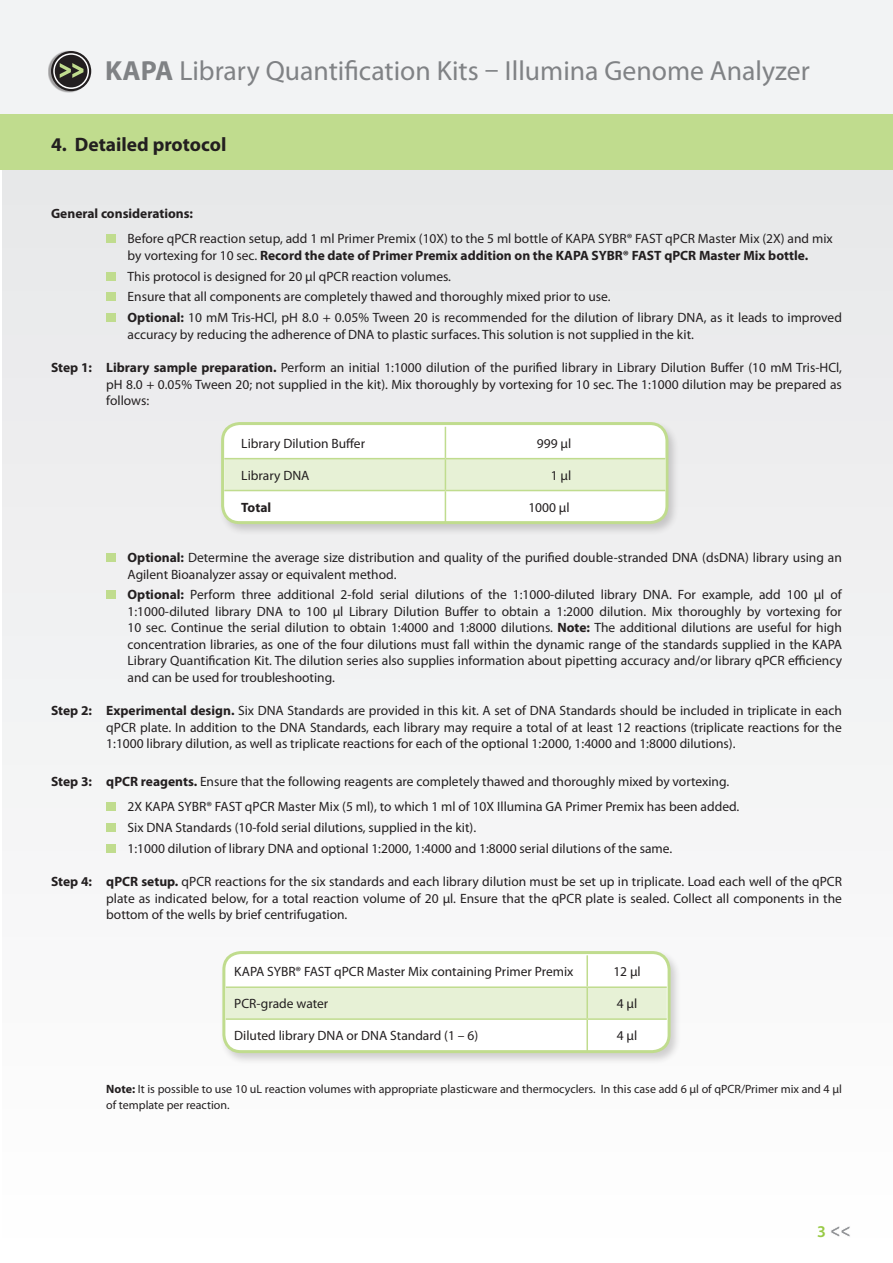
<style>
.page{position:relative;width:893px;height:1263px;background:#fff}
.page>*{position:absolute;margin:0;border:0;box-sizing:border-box;transform-origin:0 0}
.t1{font:27.75px "Myriad Pro";color:#808285}
.t2{font:700 19.5px "Myriad Pro";color:#231f20}
.t3{font:600 16.5px "Myriad Pro";color:#98ca45}
.t4{font:13.5px/16.5px "Myriad Pro";color:#231f20}
.t5{font:700 13.5px "Myriad Pro";color:#231f20}
.t6{font:12px/16.5px "Myriad Pro";color:#231f20}
.s1{font-weight:700}
</style>
<div class="page">
<div style="left:0;top:0;width:893px;height:115px;background:#f2f3f4"></div>
<div style="left:48px;top:50px;width:42px;height:43px;background:#231f20;opacity:.4"></div>
<svg style="left:51px;top:51px;width:40px;height:40px"></svg>
<svg style="left:60px;top:63px;width:23px;height:15px"></svg>
<div style="left:53px;top:53px;width:36px;height:36px;border:2px solid #fff;border-radius:50%"></div>
<div style="left:2px;top:166px;width:891px;height:1097px;background:#f2f3f4"></div>
<div style="left:0;top:115px;width:893px;height:55px;background:#c0dc8e"></div>
<div style="left:106px;top:234px;width:9px;height:9px;background:#c0dc8e"></div>
<div style="left:106px;top:272px;width:9px;height:8px;background:#c0dc8e"></div>
<div style="left:106px;top:292px;width:9px;height:9px;background:#c0dc8e"></div>
<div style="left:106px;top:313px;width:9px;height:9px;background:#c0dc8e"></div>
<div style="left:106px;top:553px;width:9px;height:9px;background:#c0dc8e"></div>
<div style="left:106px;top:590px;width:9px;height:9px;background:#c0dc8e"></div>
<div style="left:106px;top:802px;width:9px;height:9px;background:#c0dc8e"></div>
<div style="left:106px;top:823px;width:9px;height:9px;background:#c0dc8e"></div>
<div style="left:106px;top:844px;width:9px;height:9px;background:#c0dc8e"></div>
<div style="left:219px;top:420px;width:461px;height:116px;background:#231f20;opacity:.2"></div>
<div style="left:223px;top:424px;width:444px;height:99px;background:#fff;border-radius:17px"></div>
<div style="left:221px;top:422px;width:447px;height:102px;border:3px solid #c0dc8e;border-radius:17px"></div>
<div style="left:224px;top:459px;width:441px;height:31px;background:#e7f1d6"></div>
<hr style="left:445px;top:427px;width:1px;height:31px;background:#c0dc8e">
<hr style="left:224px;top:458px;width:221px;height:1px;background:#c0dc8e">
<hr style="left:445px;top:458px;width:220px;height:1px;background:#c0dc8e">
<hr style="left:445px;top:459px;width:1px;height:31px;background:#c0dc8e">
<hr style="left:224px;top:490px;width:221px;height:1px;background:#c0dc8e">
<hr style="left:445px;top:490px;width:220px;height:1px;background:#c0dc8e">
<hr style="left:445px;top:491px;width:1px;height:31px;background:#c0dc8e">
<div style="left:220px;top:949px;width:462px;height:116px;background:#231f20;opacity:.2"></div>
<div style="left:224px;top:952px;width:445px;height:99px;background:#fff;border-radius:17px"></div>
<div style="left:222px;top:951px;width:449px;height:102px;border:3px solid #c0dc8e;border-radius:17px"></div>
<div style="left:226px;top:988px;width:441px;height:30px;background:#e7f1d6"></div>
<hr style="left:586px;top:955px;width:2px;height:31px;background:#c0dc8e">
<hr style="left:226px;top:986px;width:361px;height:2px;background:#c0dc8e">
<hr style="left:587px;top:986px;width:80px;height:2px;background:#c0dc8e">
<hr style="left:586px;top:988px;width:2px;height:30px;background:#c0dc8e">
<hr style="left:226px;top:1018px;width:361px;height:2px;background:#c0dc8e">
<hr style="left:587px;top:1018px;width:80px;height:2px;background:#c0dc8e">
<hr style="left:586px;top:1020px;width:2px;height:31px;background:#c0dc8e">
<svg style="left:822px;top:1224px;width:29px;height:14px"></svg>
<h1 class="t1" style="left:105px;top:54px;width:706px"><span class="s1">KAPA</span> Library Quantification Kits – Illumina Genome Analyzer</h1>
<h2 class="t2" style="left:51px;top:131px;width:177px">4. Detailed protocol</h2>
<p class="t5" style="left:51px;top:205px;width:144px">General considerations:</p>
<p class="t4" style="left:128px;top:230px;width:707px">Before qPCR reaction setup, add 1 ml Primer Premix (10X) to the 5 ml bottle of KAPA SYBR® FAST qPCR Master Mix (2X) and mix by vortexing for 10 sec. <span class="s1">Record the date of Primer Premix addition on the KAPA SYBR® FAST qPCR Master Mix bottle.</span></p>
<p class="t4" style="left:128px;top:265px;width:716px;line-height:20.7px">This protocol is designed for 20 µl qPCR reaction volumes.<br>Ensure that all components are completely thawed and thoroughly mixed prior to use.<br><span class="s1">Optional:</span> 10 mM Tris-HCl, pH 8.0 + 0.05% Tween 20 is recommended for the dilution of library DNA, as it leads to improved</p>
<p class="t4" style="left:128px;top:325px;width:568px">accuracy by reducing the adherence of DNA to plastic surfaces. This solution is not supplied in the kit.</p>
<p class="t4" style="left:106px;top:359px;width:737px;text-align:justify;text-indent:-55px"><span class="s1">Step 1: Library sample preparation.</span> Perform an initial 1:1000 dilution of the purified library in Library Dilution Buffer (10 mM Tris-HCl, pH 8.0 + 0.05% Tween 20; not supplied in the kit). Mix thoroughly by vortexing for 10 sec. The 1:1000 dilution may be prepared as follows:</p>
<p class="t4" style="left:241px;top:435px;width:125px">Library Dilution Buffer</p>
<p class="t4" style="left:537px;top:435px;width:36px">999 µl</p>
<p class="t4" style="left:241px;top:467px;width:70px">Library DNA</p>
<p class="t4" style="left:551px;top:467px;width:22px">1 µl</p>
<p class="t5" style="left:241px;top:498px;width:31px">Total</p>
<p class="t4" style="left:528px;top:498px;width:43px">1000 µl</p>
<p class="t4" style="left:128px;top:549px;width:716px"><span class="s1">Optional:</span> Determine the average size distribution and quality of the purified double-stranded DNA (dsDNA) library using an<br>Agilent Bioanalyzer assay or equivalent method.</p>
<p class="t4" style="left:128px;top:586px;width:716px;text-align:justify"><span class="s1">Optional:</span> Perform three additional 2-fold serial dilutions of the 1:1000-diluted library DNA. For example, add 100 μl of 1:1000-diluted library DNA to 100 μl Library Dilution Buffer to obtain a 1:2000 dilution. Mix thoroughly by vortexing for 10 sec. Continue the serial dilution to obtain 1:4000 and 1:8000 dilutions. <span class="s1">Note:</span> The additional dilutions are useful for high concentration libraries, as one of the four dilutions must fall within the dynamic range of the standards supplied in the KAPA Library Quantification Kit. The dilution series also supplies information about pipetting accuracy and/or library qPCR efficiency and can be used for troubleshooting.</p>
<p class="t4" style="left:106px;top:702px;width:737px;text-align:justify;text-indent:-55px"><span class="s1">Step 2: Experimental design.</span> Six DNA Standards are provided in this kit. A set of DNA Standards should be included in triplicate in each qPCR plate. In addition to the DNA Standards, each library may require a total of at least 12 reactions (triplicate reactions for the 1:1000 library dilution, as well as triplicate reactions for each of the optional 1:2000, 1:4000 and 1:8000 dilutions).</p>
<p class="t4" style="left:128px;top:769px;width:613px;line-height:25px;text-indent:-77px"><span class="s1">Step 3: qPCR reagents.</span> Ensure that the following reagents are completely thawed and thoroughly mixed by vortexing.<br>2X KAPA SYBR® FAST qPCR Master Mix (5 ml), to which 1 ml of 10X Illumina GA Primer Premix has been added.</p>
<p class="t4" style="left:128px;top:817px;width:546px;line-height:20.7px">Six DNA Standards (10-fold serial dilutions, supplied in the kit).<br>1:1000 dilution of library DNA and optional 1:2000, 1:4000 and 1:8000 serial dilutions of the same.</p>
<p class="t4" style="left:106px;top:873px;width:737px;text-align:justify;text-indent:-55px"><span class="s1">Step 4: qPCR setup.</span> qPCR reactions for the six standards and each library dilution must be set up in triplicate. Load each well of the qPCR plate as indicated below, for a total reaction volume of 20 µl. Ensure that the qPCR plate is sealed. Collect all components in the bottom of the wells by brief centrifugation.</p>
<p class="t4" style="left:234px;top:963px;width:341px">KAPA SYBR® FAST qPCR Master Mix containing Primer Premix</p>
<p class="t4" style="left:613px;top:963px;width:29px">12 µl</p>
<p class="t4" style="left:234px;top:995px;width:96px">PCR-grade water</p>
<p class="t4" style="left:617px;top:995px;width:22px">4 µl</p>
<p class="t4" style="left:234px;top:1027px;width:245px">Diluted library DNA or DNA Standard (1 – 6)</p>
<p class="t4" style="left:617px;top:1027px;width:22px">4 µl</p>
<p class="t6" style="left:106px;top:1080px;width:737px"><span class="s1">Note:</span> It is possible to use 10 uL reaction volumes with appropriate plasticware and thermocyclers. In this case add 6 µl of qPCR/Primer mix and 4 µl of template per reaction.</p>
<p class="t3" style="left:808px;top:1220px;width:19px">33</p>
</div>
